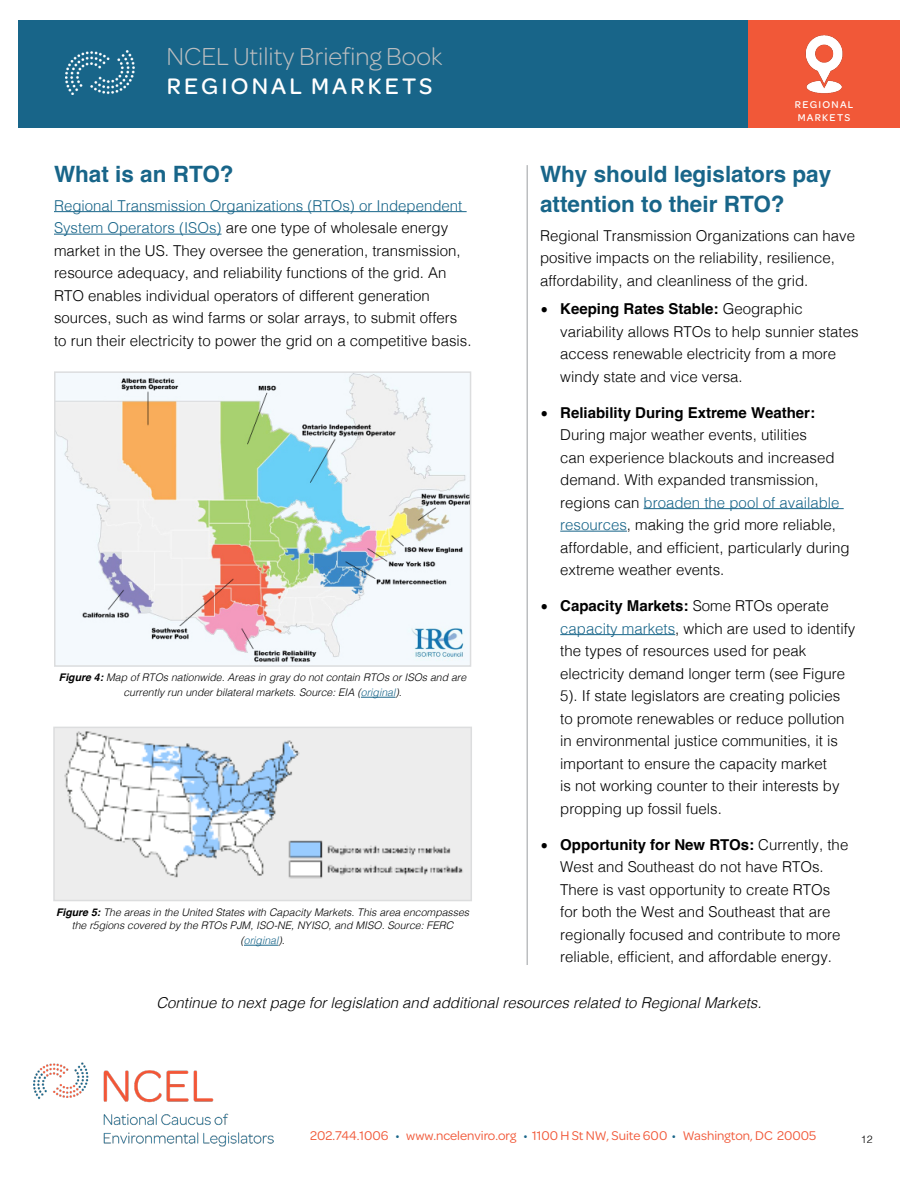
<style>
.page{position:relative;width:918px;height:1188px;background:#fff}
.page>*{position:absolute;margin:0;border:0;box-sizing:border-box;transform-origin:0 0}
.t1{font:300 26.25px "Omnes";color:#bcbec0}
.t2{font:500 24px "Omnes";letter-spacing:.13em;color:#fff}
.t3{font:700 22.5px/30px "Helvetica";color:#186589}
.t4{font:300 15px/22.5px "Helvetica";color:#000}
.t5{font:italic 300 15px "Helvetica";color:#000}
.t6{font:13.5px "Omnes";color:#f15838}
.t7{font:italic 300 10.5px/15px "Helvetica";color:#000;text-align:center}
.t8{font:500 10.5px/12.6px "Omnes";letter-spacing:.12em;color:#fff}
.t9{font:italic 300 10.5px "Helvetica";color:#186589}
.t10{font:300 10.5px "Helvetica";color:#000}
.s1{color:#186589}
.s2{font-weight:700}
.s3{color:#000}
.s4{font-family:"Helvetica Neue";font-weight:400}
</style>
<div class="page">
<div style="left:18px;top:20px;width:882px;height:108px;background:#186589"></div>
<img style="left:66px;top:51px;width:68px;height:44px">
<img style="left:34px;top:1063px;width:239px;height:84px">
<hr style="left:54px;top:211px;width:413px;height:1px;background:#186589">
<hr style="left:54px;top:234px;width:168px;height:1px;background:#186589">
<img style="left:57px;top:374px;width:411px;height:290px">
<div style="left:54px;top:371px;width:417px;height:296px;border:2px solid #dcddde"></div>
<hr style="left:361px;top:697px;width:34px;height:1px;background:#186589">
<hr style="left:644px;top:508px;width:200px;height:1px;background:#186589">
<hr style="left:560px;top:531px;width:67px;height:1px;background:#186589">
<hr style="left:560px;top:634px;width:115px;height:1px;background:#186589">
<hr style="left:526px;top:165px;width:2px;height:800px;background:#bcbec0">
<img style="left:56px;top:730px;width:413px;height:168px">
<div style="left:53px;top:727px;width:419px;height:174px;border:2px solid #dcddde"></div>
<hr style="left:244px;top:945px;width:34px;height:1px;background:#186589">
<div style="left:748px;top:20px;width:152px;height:108px;background:#f15838"></div>
<img style="left:805px;top:35px;width:38px;height:59px">
<h1 class="t1" style="left:167px;top:39px;width:277px">NCEL Utility Briefing Book</h1>
<h2 class="t2" style="left:167px;top:69px;width:267px">REGIONAL MARKETS</h2>
<h3 class="t3" style="left:54px;top:162px;width:181px">What is an RTO?</h3>
<p class="t4" style="left:54px;top:193px;width:419px"><span class="s1">Regional Transmission Organizations (RTOs) or Independent System Operators (ISOs)</span> are one type of wholesale energy market in the US. They oversee the generation, transmission, resource adequacy, and reliability functions of the grid. An RTO enables individual operators of different generation sources, such as wind farms or solar arrays, to submit offers to run their electricity to power the grid on a competitive basis.</p>
<p class="t7" style="left:59px;top:670px;width:409px"><span class="s2">Figure 4:</span> Map of RTOs nationwide. Areas in gray do not contain RTOs or ISOs and are currently run under bilateral markets. Source: EIA (<span class="s1">original</span>).</p>
<p class="t7" style="left:56px;top:905px;width:415px;line-height:13.5px"><span class="s2">Figure 5:</span> The areas in the United States with Capacity Markets. This area encompasses the r5gions covered by the RTOs PJM, ISO-NE, NYISO, and MISO. Source: FERC</p>
<p class="t9" style="left:240px;top:932px;width:46px"><span class="s3">(</span>original<span class="s3">).</span></p>
<p class="t8" style="left:795px;top:98px;width:60px">REGIONAL<br>MARKETS</p>
<h3 class="t3" style="left:540px;top:162px;width:293px">Why should legislators pay attention to their RTO?</h3>
<p class="t4" style="left:540px;top:223px;width:317px">Regional Transmission Organizations can have positive impacts on the reliability, resilience, affordability, and cleanliness of the grid.</p>
<p class="t4" style="left:560px;top:296px;width:300px;text-indent:-20px"><span class="s4">࡟</span> <span class="s2">Keeping Rates Stable:</span> Geographic variability allows RTOs to help sunnier states access renewable electricity from a more windy state and vice versa.</p>
<p class="t4" style="left:560px;top:400px;width:291px;text-indent:-20px"><span class="s4">࡟</span> <span class="s2">Reliability During Extreme Weather:<br></span>During major weather events, utilities<br>can experience blackouts and increased demand. With expanded transmission, regions can <span class="s1">broaden the pool of available resources</span>, making the grid more reliable, affordable, and efficient, particularly during extreme weather events.</p>
<p class="t4" style="left:560px;top:593px;width:297px;text-indent:-20px"><span class="s4">࡟</span> <span class="s2">Capacity Markets:</span> Some RTOs operate <span class="s1">capacity markets</span>, which are used to identify the types of resources used for peak electricity demand longer term (see Figure 5). If state legislators are creating policies to promote renewables or reduce pollution in environmental justice communities, it is important to ensure the capacity market<br>is not working counter to their interests by propping up fossil fuels.</p>
<p class="t4" style="left:560px;top:832px;width:290px;text-indent:-20px"><span class="s4">࡟</span> <span class="s2">Opportunity for New RTOs:</span> Currently, the West and Southeast do not have RTOs.<br>There is vast opportunity to create RTOs for both the West and Southeast that are regionally focused and contribute to more reliable, efficient, and affordable energy.</p>
<p class="t5" style="left:156px;top:990px;width:607px">Continue to next page for legislation and additional resources related to Regional Markets.</p>
<p class="t6" style="left:310px;top:1127px;width:508px">202.744.1006 <span class="s1">•</span> www.ncelenviro.org <span class="s1">•</span> 1100 H St NW, Suite 600 <span class="s1">•</span> Washington, DC 20005</p>
<p class="t10" style="left:861px;top:1130px;width:13px">12</p>
</div>
